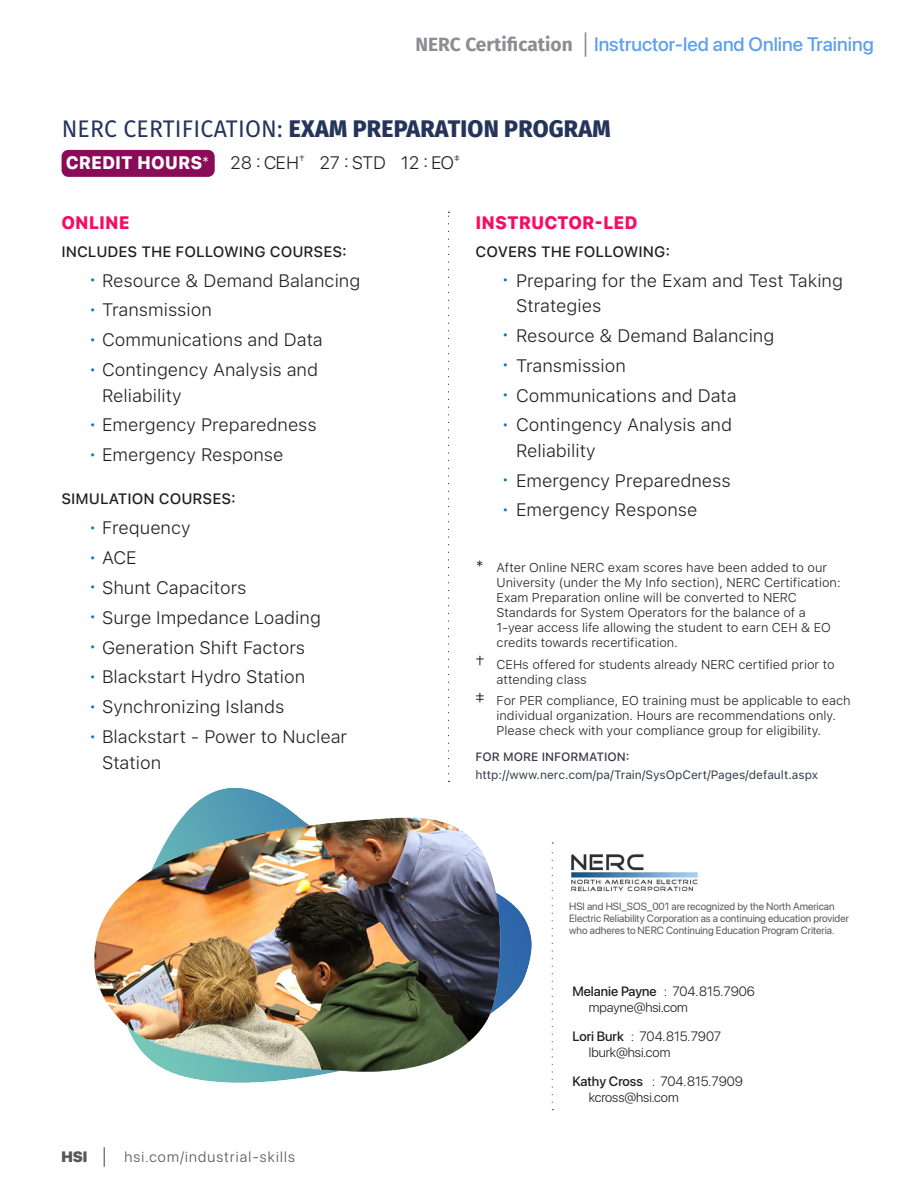
<style>
.page{position:relative;width:918px;height:1188px;background:#fff}
.page>*{position:absolute;margin:0;border:0;box-sizing:border-box;transform-origin:0 0}
.t1{font:800 24px "Fira Sans";letter-spacing:.01em;color:#25355a;scale:.96 1}
.t2{font:500 19.5px "SF Pro Display";color:#5ea0ef}
.t3{font:300 18px/25.5px "SF Pro Text";color:#231f20}
.t4{font:800 18px "SF Pro Text";color:#f70c60;scale:.96 1}
.t5{font:500 15px "SF Pro Text";color:#231f20}
.t6{font:300 15px "SF Pro Display";letter-spacing:.08em;color:#57585a}
.t7{font:300 13.5px/15.6px "SF Pro Display";color:#231f20}
.t8{font:300 12.75px/15px "SF Pro Text";color:#231f20}
.t9{font:12px "SF Pro Text";color:#363b48}
.t10{font:500 12px "SF Pro Text";color:#363b48}
.t11{font:10.5px/12px "SF Pro Display";color:#57585a}
.s1{font-family:"Fira Sans";font-weight:700;font-size:19.2px;color:#8b8d90}
.s2{font-family:"Fira Sans";font-weight:400;font-size:26.85px;color:#8b8d90}
.s3{font-weight:400}
.s4{font-weight:800;color:#fff}
.s5{color:#007cba}
.s6{font-weight:900}
.s7{font-weight:400;font-size:22.35px}
.s8{font-size:18px}
.s9{font-weight:500}
</style>
<div class="page">
<img style="left:189px;top:780px;width:365px;height:308px">
<div style="left:62px;top:150px;width:153px;height:27px;background:#890c58;border-radius:7px"></div>
<img style="left:94px;top:809px;width:416px;height:271px">
<svg style="left:448px;top:212px;width:1px;height:562px"></svg>
<svg style="left:552px;top:842px;width:1px;height:260px"></svg>
<img style="left:571px;top:854px;width:127px;height:38px">
<p class="t2" style="left:416px;top:33px;width:460px"><span class="s1">NERC Certification</span> <span class="s2">|</span> Instructor-led and Online Training</p>
<p class="t1" style="left:62px;top:108px;width:573px"><span class="s3">NERC CERTIFICATION:</span> EXAM PREPARATION PROGRAM</p>
<p class="t3" style="left:66px;top:150px;width:396px"><span class="s4">CREDIT HOURS</span><sup>*</sup> 28 : CEH<sup>†</sup> 27 : STD 12 : EO<sup>‡</sup></p>
<p class="t4" style="left:62px;top:212px;width:73px">ONLINE</p>
<p class="t5" style="left:62px;top:243px;width:287px">INCLUDES THE FOLLOWING COURSES:</p>
<p class="t3" style="left:89px;top:268px;width:273px"><span class="s5">•</span> Resource &amp; Demand Balancing</p>
<p class="t3" style="left:89px;top:297px;width:125px"><span class="s5">•</span> Transmission</p>
<p class="t3" style="left:89px;top:327px;width:236px"><span class="s5">•</span> Communications and Data</p>
<p class="t3" style="left:102px;top:357px;width:218px;text-indent:-14px"><span class="s5">•</span> Contingency Analysis and<br>Reliability</p>
<p class="t3" style="left:89px;top:412px;width:230px"><span class="s5">•</span> Emergency Preparedness</p>
<p class="t3" style="left:89px;top:442px;width:196px"><span class="s5">•</span> Emergency Response</p>
<p class="t5" style="left:62px;top:491px;width:176px">SIMULATION COURSES:</p>
<p class="t3" style="left:89px;top:515px;width:104px"><span class="s5">•</span> Frequency</p>
<p class="t3" style="left:89px;top:545px;width:50px"><span class="s5">•</span> ACE</p>
<p class="t3" style="left:89px;top:575px;width:159px"><span class="s5">•</span> Shunt Capacitors</p>
<p class="t3" style="left:89px;top:605px;width:234px"><span class="s5">•</span> Surge Impedance Loading</p>
<p class="t3" style="left:89px;top:635px;width:218px"><span class="s5">•</span> Generation Shift Factors</p>
<p class="t3" style="left:89px;top:664px;width:218px"><span class="s5">•</span> Blackstart Hydro Station</p>
<p class="t3" style="left:89px;top:694px;width:197px"><span class="s5">•</span> Synchronizing Islands</p>
<p class="t3" style="left:102px;top:724px;width:247px;text-indent:-14px"><span class="s5">•</span> Blackstart - Power to Nuclear<br>Station</p>
<p class="t6" style="left:62px;top:1148px;width:235px"><span class="s6">HSI</span> <span class="s7">|</span> hsi.com/industrial-skills</p>
<p class="t4" style="left:476px;top:212px;width:170px">INSTRUCTOR-LED</p>
<p class="t5" style="left:476px;top:243px;width:196px">COVERS THE FOLLOWING:</p>
<p class="t3" style="left:516px;top:268px;width:328px;text-indent:-15px"><span class="s5">•</span> Preparing for the Exam and Test Taking<br>Strategies</p>
<p class="t3" style="left:501px;top:323px;width:275px"><span class="s5">•</span> Resource &amp; Demand Balancing</p>
<p class="t3" style="left:501px;top:353px;width:126px"><span class="s5">•</span> Transmission</p>
<p class="t3" style="left:501px;top:383px;width:237px"><span class="s5">•</span> Communications and Data</p>
<p class="t3" style="left:516px;top:412px;width:218px;text-indent:-15px"><span class="s5">•</span> Contingency Analysis and<br>Reliability</p>
<p class="t3" style="left:501px;top:468px;width:231px"><span class="s5">•</span> Emergency Preparedness</p>
<p class="t3" style="left:501px;top:498px;width:198px"><span class="s5">•</span> Emergency Response</p>
<p class="t8" style="left:497px;top:560px;width:346px;text-indent:-21px"><span class="s8">*</span> After Online NERC exam scores have been added to our University (under the My Info section), NERC Certification:<br>Exam Preparation online will be converted to NERC Standards for System Operators for the balance of a 1-year access life allowing the student to earn CEH &amp; EO credits towards recertification.</p>
<p class="t8" style="left:497px;top:657px;width:340px;text-indent:-21px"><span class="s8">†</span> CEHs offered for students already NERC certified prior to attending class</p>
<p class="t8" style="left:497px;top:694px;width:356px;text-indent:-21px"><span class="s8">‡</span> For PER compliance, EO training must be applicable to each individual organization. Hours are recommendations only.<br>Please check with your compliance group for eligibility.</p>
<p class="t10" style="left:476px;top:750px;width:156px">FOR MORE INFORMATION:</p>
<p class="t9" style="left:476px;top:768px;width:344px">http://www.nerc.com/pa/Train/SysOpCert/Pages/default.aspx</p>
<p class="t11" style="left:569px;top:900px;width:281px">HSI and HSI_SOS_001 are recognized by the North American<br>Electric Reliability Corporation as a continuing education provider who adheres to NERC Continuing Education Program Criteria.</p>
<p class="t7" style="left:589px;top:984px;width:168px;text-indent:-16px"><span class="s9">Melanie Payne</span> : 704.815.7906 mpayne@hsi.com</p>
<p class="t7" style="left:589px;top:1029px;width:134px;text-indent:-16px"><span class="s9">Lori Burk</span> : 704.815.7907 lburk@hsi.com</p>
<p class="t7" style="left:589px;top:1073px;width:156px;text-indent:-16px"><span class="s9">Kathy Cross</span> : 704.815.7909 kcross@hsi.com</p>
</div>
